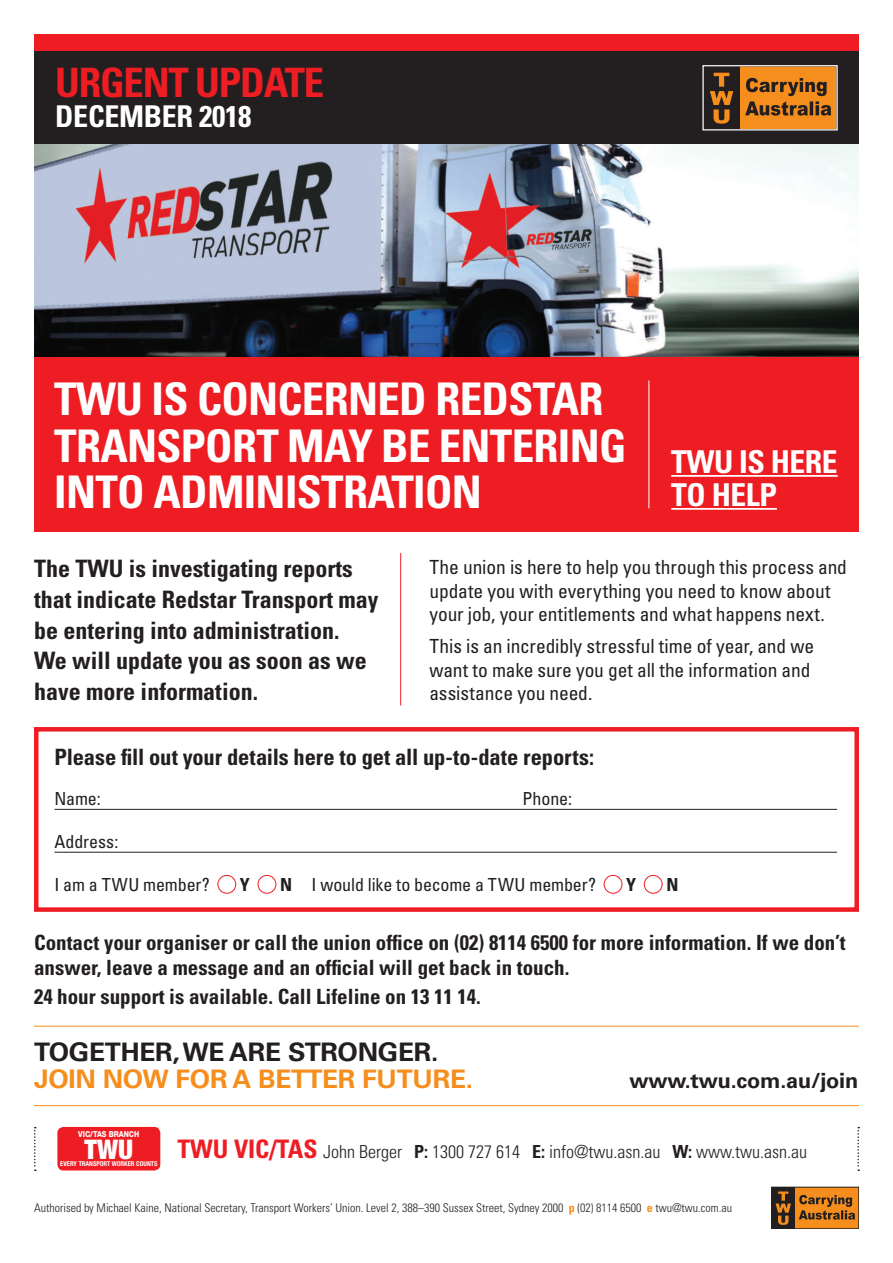
<style>
.page{position:relative;width:893px;height:1263px;background:#fff}
.page>*{position:absolute;margin:0;border:0;box-sizing:border-box;transform-origin:0 0}
.t1{font:700 condensed 45px/46.5px "Univers";letter-spacing:-.015em;color:#fff}
.t2{font:700 condensed 40.5px "Univers LT Std";letter-spacing:-.03em;color:#ee1d23}
.t3{font:700 condensed 31.5px/33px "Univers";letter-spacing:-.015em;color:#fff}
.t4{font:700 condensed 30px "Univers LT Std";letter-spacing:-.01em;color:#fff}
.t5{font:900 condensed 27px "Helvetica Neue LT Std";color:#fff}
.t6{font:700 25.5px "Univers LT Std";letter-spacing:-.01em;color:#f68e1e}
.t7{font:700 25.5px "Univers LT Std";letter-spacing:-.01em;color:#231f20}
.t8{font:700 condensed 24px/30.8px "Univers";color:#231f20}
.t9{font:700 condensed 22.5px "Univers";letter-spacing:-.005em;color:#231f20}
.t10{font:700 condensed 21px/25.2px "Univers";color:#231f20}
.t11{font:700 21px "Univers LT Std";letter-spacing:-.01em;color:#231f20}
.t12{font:condensed 19.5px/23.4px "Univers";letter-spacing:-.005em;color:#231f20}
.t13{font:300 condensed 18px "Univers LT Std";color:#231f20}
.t14{font:condensed 18px "Univers";letter-spacing:-.005em;color:#231f20}
.t15{font:700 condensed 18px "Univers";color:#231f20}
.t16{font:300 condensed 12px "Univers LT Std";color:#231f20}
.t17{font:800 8.25px "Helvetica Neue LT Std";color:#fff;scale:.85 1}
.t18{font:700 condensed 6.6px "Helvetica Neue LT Std";color:#fff}
.s1{font-weight:700}
.s2{font-weight:700;font-size:25.5px;color:#ee1d23}
.s3{font-weight:700;color:#f68e1e}
</style>
<div class="page">
<div style="left:771px;top:1187px;width:88px;height:42px;background:#f68e1e"></div>
<div style="left:771px;top:1187px;width:88px;height:42px;border:1px solid #231f20"></div>
<div style="left:771px;top:1187px;width:24px;height:42px;background:#231f20"></div>
<svg style="left:799px;top:1195px;width:56px;height:24px"></svg>
<svg style="left:776px;top:1191px;width:15px;height:34px"></svg>
<div style="left:34px;top:34px;width:825px;height:17px;background:#ee1d23"></div>
<div style="left:34px;top:51px;width:825px;height:94px;background:#231f20"></div>
<div style="left:703px;top:66px;width:134px;height:64px;background:#f68e1e"></div>
<div style="left:703px;top:66px;width:37px;height:64px;background:#231f20"></div>
<svg style="left:745px;top:78px;width:86px;height:38px"></svg>
<svg style="left:710px;top:73px;width:23px;height:51px"></svg>
<div style="left:702px;top:65px;width:136px;height:65px;border:1px solid #fff"></div>
<img style="left:34px;top:145px;width:825px;height:212px">
<div style="left:34px;top:357px;width:825px;height:174px;background:#ee1d23"></div>
<hr style="left:671px;top:475px;width:167px;height:2px;background:#fff">
<hr style="left:671px;top:508px;width:106px;height:2px;background:#fff">
<hr style="left:400px;top:553px;width:1px;height:152px;background:#ee1d23">
<div style="left:34px;top:727px;width:825px;height:185px;border:4px solid #ee1d23"></div>
<hr style="left:54px;top:809px;width:783px;height:1px;background:#231f20">
<hr style="left:54px;top:852px;width:783px;height:1px;background:#231f20">
<div style="left:217px;top:875px;width:19px;height:19px;border:1px solid #ee1d23;border-radius:50%"></div>
<div style="left:258px;top:875px;width:18px;height:19px;border:1px solid #ee1d23;border-radius:50%"></div>
<div style="left:604px;top:875px;width:18px;height:19px;border:1px solid #ee1d23;border-radius:50%"></div>
<div style="left:644px;top:875px;width:18px;height:19px;border:1px solid #ee1d23;border-radius:50%"></div>
<hr style="left:648px;top:380px;width:1px;height:128px;background:#fff">
<svg style="left:34px;top:1127px;width:2px;height:44px"></svg>
<svg style="left:857px;top:1127px;width:2px;height:44px"></svg>
<div style="left:57px;top:1127px;width:103px;height:43px;background:#ee1d23;border-radius:6px"></div>
<hr style="left:34px;top:1026px;width:825px;height:1px;background:#f68e1e">
<hr style="left:34px;top:1105px;width:825px;height:1px;background:#f68e1e">
<h2 class="t2" style="left:55px;top:58px;width:270px">URGENT UPDATE</h2>
<h3 class="t4" style="left:55px;top:98px;width:198px">DECEMBER 2018</h3>
<h1 class="t1" style="left:54px;top:375px;width:574px">TWU IS CONCERNED REDSTAR<br>TRANSPORT MAY BE ENTERING<br>INTO ADMINISTRATION</h1>
<h3 class="t3" style="left:671px;top:445px;width:168px">TWU IS HERE<br>TO HELP</h3>
<p class="t8" style="left:34px;top:553px;width:346px">The TWU is investigating reports that indicate Redstar Transport may be entering into administration.<br>We will update you as soon as we have more information.</p>
<p class="t12" style="left:429px;top:555px;width:419px">The union is here to help you through this process and update you with everything you need to know about your job, your entitlements and what happens next.</p>
<p class="t12" style="left:429px;top:634px;width:386px">This is an incredibly stressful time of year, and we want to make sure you get all the information and assistance you need.</p>
<p class="t9" style="left:54px;top:743px;width:541px">Please fill out your details here to get all up-to-date reports:</p>
<p class="t14" style="left:54px;top:787px;width:48px">Name:</p>
<p class="t14" style="left:522px;top:787px;width:51px">Phone:</p>
<p class="t14" style="left:54px;top:830px;width:65px">Address:</p>
<p class="t14" style="left:54px;top:873px;width:157px">I am a TWU member?</p>
<p class="t15" style="left:240px;top:874px;width:12px">Y</p>
<p class="t14" style="left:280px;top:873px;width:317px"><span class="s1">N</span> I would like to become a TWU member?</p>
<p class="t15" style="left:626px;top:874px;width:12px">Y</p>
<p class="t15" style="left:666px;top:874px;width:14px">N</p>
<p class="t10" style="left:34px;top:929px;width:813px">Contact your organiser or call the union office on (02) 8114 6500 for more information. If we don’t answer, leave a message and an official will get back in touch.</p>
<p class="t10" style="left:34px;top:984px;width:448px">24 hour support is available. Call Lifeline on 13 11 14.</p>
<h3 class="t7" style="left:34px;top:1037px;width:406px">TOGETHER, WE ARE STRONGER.</h3>
<h3 class="t6" style="left:34px;top:1064px;width:441px">JOIN NOW FOR A BETTER FUTURE.</h3>
<p class="t11" style="left:629px;top:1068px;width:230px">www.twu.com.au/join</p>
<p class="t17" style="left:78px;top:1129px;width:73px">VIC/TAS BRANCH</p>
<p class="t18" style="left:60px;top:1160px;width:99px">EVERY TRANSPORT WORKER COUNTS</p>
<h3 class="t5" style="left:85px;top:1133px;width:50px">TWU</h3>
<p class="t13" style="left:177px;top:1141px;width:631px"><span class="s2">TWU VIC/TAS</span> John Berger <span class="s1">P:</span> 1300 727 614 <span class="s1">E:</span> info@twu.asn.au <span class="s1">W:</span> www.twu.asn.au</p>
<p class="t16" style="left:34px;top:1201px;width:700px">Authorised by Michael Kaine, National Secretary, Transport Workers’ Union. Level 2, 388–390 Sussex Street, Sydney 2000 <span class="s3">p</span> (02) 8114 6500 <span class="s3">e</span> twu@twu.com.au</p>
</div>
